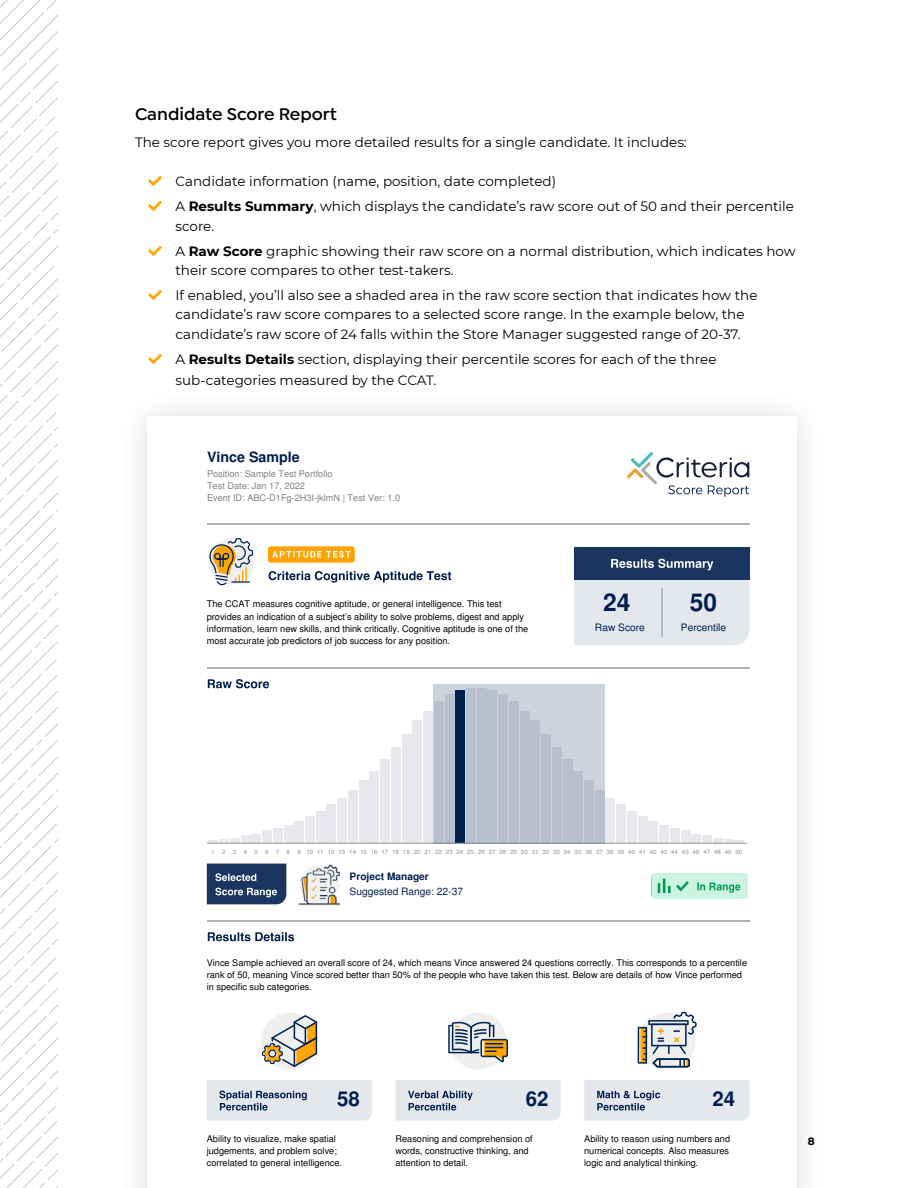
<style>
.page{position:relative;width:918px;height:1188px;background:#fff}
.page>*{position:absolute;margin:0;border:0;box-sizing:border-box;transform-origin:0 0}
.t1{font:700 24.45px "Free Sans";color:#001f4f}
.t2{font:700 20.4px "Free Sans";color:#001f4f}
.t3{font:600 18px "Isidora Sans";color:#000}
.t4{font:700 14.25px "Free Sans";color:#001f4f}
.t5{font:13.5px/24.9px "Montserrat";color:#000}
.t6{font:700 10.5px "Montserrat";color:#000}
.t7{font:10.2px "Free Sans";color:#001f4f}
.t8{font:10.2px "Free Sans";color:#001f4e}
.t9{font:700 10.2px "Free Sans";color:#001f4f}
.t10{font:9.15px/12.3px "Free Sans";color:#000}
.t11{font:9.15px/12.3px "Free Sans";color:#808080}
.t12{font:6.15px "Helvetica";color:#939598}
.s1{font-weight:700}
</style>
<div class="page">
<svg style="left:0;top:0;width:57px;height:1188px"></svg>
<div style="left:117px;top:387px;width:710px;height:801px;background:#fafafa"></div>
<div style="left:147px;top:417px;width:650px;height:771px;background:#fff"></div>
<hr style="left:207px;top:668px;width:542px;height:1px;background:#b1b3b3">
<svg style="left:208px;top:679px;width:61px;height:9px"></svg>
<div style="left:574px;top:580px;width:175px;height:65px;background:#e4e8ed"></div>
<div style="left:574px;top:547px;width:175px;height:33px;background:#1a355f"></div>
<svg style="left:611px;top:559px;width:102px;height:11px"></svg>
<hr style="left:661px;top:588px;width:1px;height:49px;background:#b2bbc9">
<svg style="left:269px;top:571px;width:182px;height:12px"></svg>
<div style="left:268px;top:546px;width:87px;height:17px;background:#ffa300;border-radius:3px"></div>
<svg style="left:272px;top:551px;width:79px;height:7px"></svg>
<svg style="left:209px;top:538px;width:44px;height:48px"></svg>
<svg style="left:627px;top:452px;width:122px;height:45px"></svg>
<hr style="left:207px;top:524px;width:542px;height:1px;background:#b1b3b3">
<svg style="left:207px;top:864px;width:79px;height:40px;background:#334b71"></svg>
<svg style="left:584px;top:1080px;width:165px;height:41px;background:#d8dde4"></svg>
<svg style="left:638px;top:1012px;width:59px;height:55px"></svg>
<svg style="left:396px;top:1080px;width:165px;height:41px;background:#d8dde4"></svg>
<div style="left:450px;top:1012px;width:57px;height:58px;background:#efefef;border-radius:50%"></div>
<svg style="left:448px;top:1022px;width:60px;height:40px"></svg>
<svg style="left:207px;top:1080px;width:165px;height:41px;background:#d5dae2"></svg>
<div style="left:261px;top:1012px;width:57px;height:58px;background:#efefef;border-radius:50%"></div>
<svg style="left:261px;top:1015px;width:56px;height:52px"></svg>
<hr style="left:207px;top:921px;width:542px;height:1px;background:#b1b3b3">
<svg style="left:208px;top:932px;width:86px;height:9px"></svg>
<svg style="left:209px;top:839px;width:20px;height:4px"></svg>
<div style="left:230px;top:838px;width:10px;height:5px;background:#e6e8ed"></div>
<div style="left:241px;top:836px;width:9px;height:7px;background:#e6e8ed"></div>
<div style="left:252px;top:834px;width:9px;height:9px;background:#e6e8ed"></div>
<div style="left:263px;top:831px;width:9px;height:12px;background:#e6e8ed"></div>
<div style="left:273px;top:828px;width:9px;height:15px;background:#e6e8ed"></div>
<div style="left:284px;top:825px;width:9px;height:18px;background:#e6e8ed"></div>
<div style="left:295px;top:821px;width:9px;height:22px;background:#e6e8ed"></div>
<div style="left:305px;top:816px;width:10px;height:27px;background:#e6e8ed"></div>
<div style="left:316px;top:811px;width:9px;height:32px;background:#e6e8ed"></div>
<div style="left:327px;top:805px;width:9px;height:38px;background:#e6e8ed"></div>
<div style="left:338px;top:798px;width:9px;height:45px;background:#e6e8ed"></div>
<div style="left:348px;top:791px;width:10px;height:52px;background:#e6e8ed"></div>
<div style="left:359px;top:780px;width:9px;height:63px;background:#e6e8ed"></div>
<div style="left:370px;top:771px;width:9px;height:72px;background:#e6e8ed"></div>
<div style="left:381px;top:760px;width:9px;height:83px;background:#e6e8ed"></div>
<div style="left:391px;top:747px;width:9px;height:96px;background:#e6e8ed"></div>
<div style="left:402px;top:735px;width:9px;height:108px;background:#e6e8ed"></div>
<div style="left:413px;top:721px;width:9px;height:122px;background:#e6e8ed"></div>
<div style="left:423px;top:711px;width:10px;height:132px;background:#e6e8ed"></div>
<div style="left:606px;top:798px;width:9px;height:45px;background:#e6e8ed"></div>
<div style="left:617px;top:805px;width:9px;height:38px;background:#e6e8ed"></div>
<div style="left:627px;top:811px;width:10px;height:32px;background:#e6e8ed"></div>
<div style="left:638px;top:816px;width:9px;height:27px;background:#e6e8ed"></div>
<div style="left:649px;top:821px;width:9px;height:22px;background:#e6e8ed"></div>
<div style="left:660px;top:825px;width:9px;height:18px;background:#e6e8ed"></div>
<div style="left:670px;top:828px;width:9px;height:15px;background:#e6e8ed"></div>
<div style="left:681px;top:831px;width:9px;height:12px;background:#e6e8ed"></div>
<div style="left:692px;top:834px;width:9px;height:9px;background:#e6e8ed"></div>
<div style="left:702px;top:836px;width:10px;height:7px;background:#e6e8ed"></div>
<div style="left:713px;top:838px;width:9px;height:5px;background:#e6e8ed"></div>
<svg style="left:724px;top:839px;width:20px;height:4px"></svg>
<hr style="left:207px;top:843px;width:540px;height:1px;background:#939598">
<div style="left:433px;top:684px;width:172px;height:159px;background:#001f4f;opacity:.2"></div>
<img style="left:299px;top:865px;width:40px;height:40px">
<img style="left:651px;top:874px;width:96px;height:24px">
<h3 class="t3" style="left:135px;top:104px;width:203px">Candidate Score Report</h3>
<h3 class="t5" style="left:135px;top:129px;width:553px">The score report gives you more detailed results for a single candidate. It includes:</h3>
<h3 class="t5" style="left:176px;top:169px;width:620px">Candidate information (name, position, date completed)<br>A <span class="s1">Results Summary</span>, which displays the candidate’s raw score out of 50 and their percentile</h3>
<h3 class="t5" style="left:176px;top:213px;width:622px">score.<br>A <span class="s1">Raw Score</span> graphic showing their raw score on a normal distribution, which indicates how</h3>
<h3 class="t5" style="left:176px;top:257px;width:584px">their score compares to other test-takers.<br>If enabled, you’ll also see a shaded area in the raw score section that indicates how the</h3>
<h3 class="t5" style="left:176px;top:304px;width:571px;line-height:19.5px">candidate’s raw score compares to a selected score range. In the example below, the candidate’s raw score of 24 falls within the Store Manager suggested range of 20-37.</h3>
<h3 class="t5" style="left:176px;top:348px;width:542px;line-height:21px">A <span class="s1">Results Details</span> section, displaying their percentile scores for each of the three sub-categories measured by the CCAT.</h3>
<h3 class="t4" style="left:207px;top:447px;width:94px">Vince Sample</h3>
<p class="t11" style="left:207px;top:468px;width:195px">Position: Sample Test Portfolio<br>Test Date: Jan 17, 2022<br>Event ID: ABC-D1Fg-2H3I-jklmN | Test Ver: 1.0</p>
<p class="t10" style="left:207px;top:598px;width:323px">The CCAT measures cognitive aptitude, or general intelligence. This test provides an indication of a subject’s ability to solve problems, digest and apply information, learn new skills, and think critically. Cognitive aptitude is one of the most accurate job predictors of job success for any position.</p>
<h1 class="t1" style="left:603px;top:585px;width:29px">24</h1>
<h1 class="t1" style="left:690px;top:585px;width:29px">50</h1>
<p class="t8" style="left:595px;top:620px;width:51px">Raw Score</p>
<p class="t8" style="left:681px;top:620px;width:47px">Percentile</p>
<p class="t12" style="left:211px;top:847px;width:532px">1 2 3 4 5 6 7 8 9 1011121314151617181920212223242526272829303132333435363738394041424344454647484950</p>
<p class="t9" style="left:350px;top:869px;width:81px">Project Manager</p>
<p class="t7" style="left:350px;top:884px;width:115px">Suggested Range: 22-37</p>
<p class="t10" style="left:207px;top:957px;width:542px">Vince Sample achieved an overall score of 24, which means Vince answered 24 questions correctly. This corresponds to a percentile rank of 50, meaning Vince scored better than 50% of the people who have taken this test. Below are details of how Vince performed in specific sub categories.</p>
<h2 class="t2" style="left:337px;top:1084px;width:24px">58</h2>
<h2 class="t2" style="left:526px;top:1084px;width:24px">62</h2>
<h2 class="t2" style="left:712px;top:1084px;width:24px">24</h2>
<p class="t10" style="left:207px;top:1133px;width:137px">Ability to visualize, make spatial judgements, and problem solve; correlated to general intelligence.</p>
<p class="t10" style="left:396px;top:1133px;width:139px">Reasoning and comprehension of words, constructive thinking, and attention to detail.</p>
<p class="t10" style="left:584px;top:1133px;width:147px;text-align:justify">Ability to reason using numbers and numerical concepts. Also measures logic and analytical thinking.</p>
<p class="t6" style="left:808px;top:1134px;width:8px">8</p>
</div>
